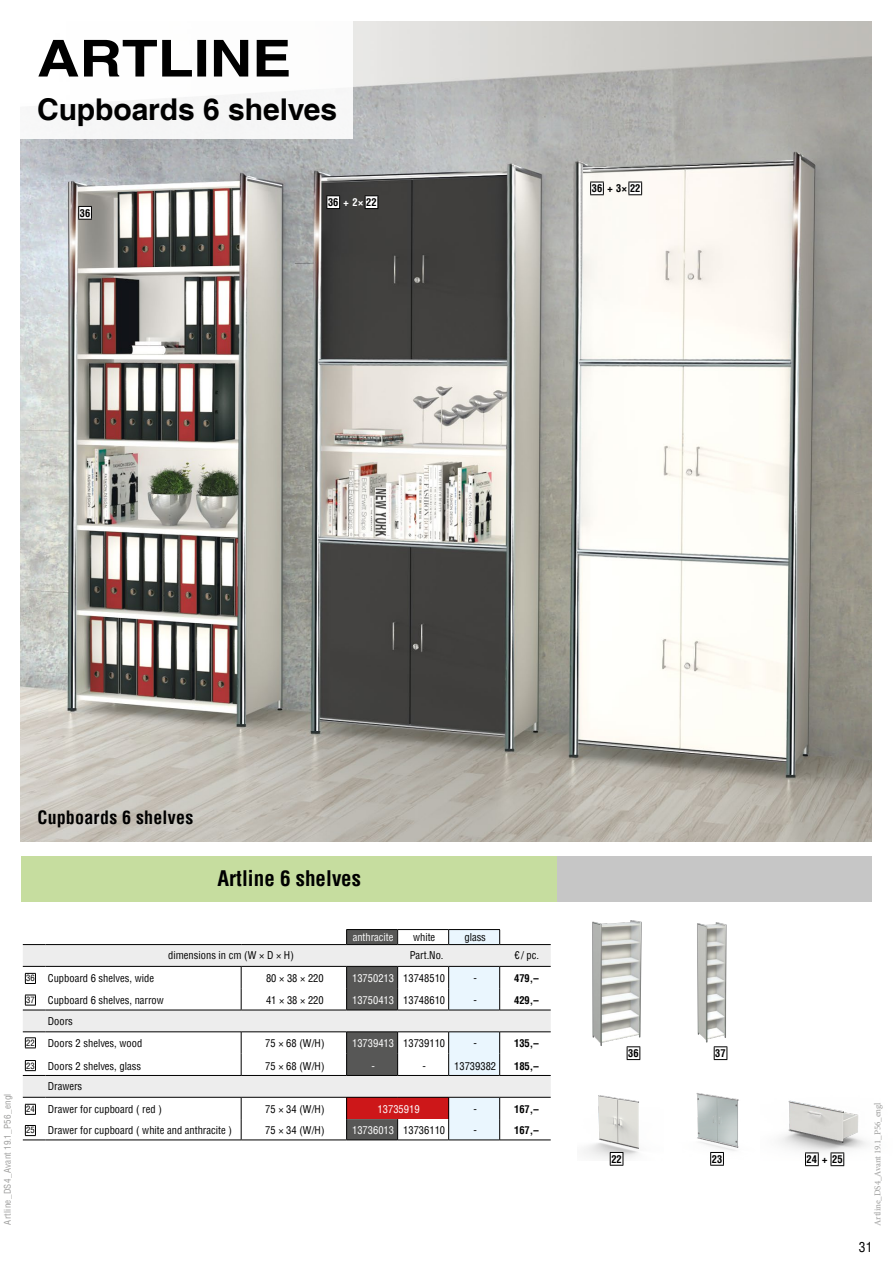
<style>
.page{position:relative;width:893px;height:1263px;background:#fff}
.page>*{position:absolute;margin:0;border:0;box-sizing:border-box;transform-origin:0 0}
.t1{font:700 51px "Helvetica";color:#000;scale:1.15 1}
.t2{font:700 30px "Helvetica";letter-spacing:-.005em;color:#000}
.t3{font:700 condensed 21px "Helvetica";color:#000}
.t4{font:700 condensed 18px "Helvetica";letter-spacing:.015em;color:#000}
.t5{font:condensed 13.5px "Helvetica";color:#000}
.t6{font:condensed 10.5px "Helvetica";color:#000}
.t7{font:condensed 10.5px "Helvetica";color:#fff}
.t8{font:700 condensed 10.5px "Helvetica";color:#000}
.t9{font:condensed 9px "Helvetica";letter-spacing:.03em;color:#9d9d9c}
.t10{font:9px "Minion Pro";letter-spacing:-.01em;color:#9d9d9c}
.t11{font:condensed 8.55px "Helvetica";color:#000}
.s1{color:#fff}
.s2{color:#000}
</style>
<div class="page">
<div style="left:21px;top:856px;width:850px;height:45px;background:#c6c6c6"></div>
<div style="left:21px;top:856px;width:536px;height:45px;background:#c6dd9f"></div>
<svg style="left:23px;top:945px;width:528px;height:152px"></svg>
<div style="left:347px;top:1097px;width:102px;height:22px;background:#cd1719"></div>
<hr style="left:398px;top:929px;width:51px;height:1px;background:#000">
<hr style="left:398px;top:966px;width:51px;height:1px;background:#000">
<hr style="left:500px;top:966px;width:51px;height:1px;background:#000">
<svg style="left:241px;top:967px;width:1px;height:43px"></svg>
<svg style="left:241px;top:1032px;width:1px;height:43px"></svg>
<svg style="left:241px;top:1098px;width:1px;height:41px"></svg>
<svg style="left:346px;top:929px;width:52px;height:211px;background:#8c7a79"></svg>
<svg style="left:448px;top:929px;width:52px;height:211px;background:#e1e9ee"></svg>
<svg style="left:23px;top:944px;width:23px;height:1px"></svg>
<hr style="left:46px;top:944px;width:195px;height:1px;background:#000">
<hr style="left:241px;top:944px;width:106px;height:1px;background:#000">
<hr style="left:347px;top:944px;width:51px;height:1px;background:#000">
<hr style="left:398px;top:944px;width:51px;height:1px;background:#000">
<hr style="left:449px;top:944px;width:51px;height:1px;background:#000">
<hr style="left:500px;top:944px;width:51px;height:1px;background:#000">
<svg style="left:23px;top:966px;width:23px;height:1px"></svg>
<hr style="left:46px;top:966px;width:195px;height:1px;background:#000">
<hr style="left:241px;top:966px;width:106px;height:1px;background:#000">
<hr style="left:449px;top:966px;width:51px;height:1px;background:#000">
<hr style="left:499px;top:1010px;width:52px;height:1px;background:#000">
<hr style="left:46px;top:1031px;width:195px;height:1px;background:#000">
<hr style="left:241px;top:1031px;width:106px;height:1px;background:#000">
<hr style="left:347px;top:1031px;width:51px;height:1px;background:#000">
<hr style="left:398px;top:1031px;width:51px;height:1px;background:#000">
<hr style="left:449px;top:1031px;width:51px;height:1px;background:#000">
<hr style="left:500px;top:1031px;width:51px;height:1px;background:#000">
<hr style="left:46px;top:1075px;width:195px;height:1px;background:#000">
<hr style="left:241px;top:1075px;width:106px;height:1px;background:#000">
<hr style="left:347px;top:1075px;width:51px;height:1px;background:#000">
<hr style="left:398px;top:1075px;width:51px;height:1px;background:#000">
<hr style="left:449px;top:1075px;width:51px;height:1px;background:#000">
<hr style="left:500px;top:1075px;width:51px;height:1px;background:#000">
<svg style="left:23px;top:1097px;width:23px;height:1px"></svg>
<hr style="left:46px;top:1097px;width:195px;height:1px;background:#000">
<hr style="left:241px;top:1097px;width:106px;height:1px;background:#000">
<hr style="left:347px;top:1097px;width:51px;height:1px;background:#000">
<hr style="left:398px;top:1097px;width:51px;height:1px;background:#000">
<hr style="left:449px;top:1097px;width:51px;height:1px;background:#000">
<hr style="left:500px;top:1097px;width:51px;height:1px;background:#000">
<hr style="left:347px;top:1140px;width:51px;height:1px;background:#000">
<hr style="left:398px;top:1140px;width:51px;height:1px;background:#000">
<hr style="left:449px;top:1140px;width:51px;height:1px;background:#000">
<hr style="left:500px;top:1140px;width:51px;height:1px;background:#000">
<hr style="left:46px;top:1010px;width:195px;height:1px;background:#000">
<hr style="left:241px;top:1010px;width:106px;height:1px;background:#000">
<hr style="left:347px;top:1010px;width:51px;height:1px;background:#000">
<hr style="left:398px;top:1010px;width:51px;height:1px;background:#000">
<hr style="left:449px;top:1010px;width:50px;height:1px;background:#000">
<hr style="left:46px;top:1139px;width:195px;height:1px;background:#000">
<hr style="left:241px;top:1139px;width:106px;height:1px;background:#000">
<svg style="left:25px;top:973px;width:11px;height:11px"></svg>
<svg style="left:23px;top:995px;width:23px;height:16px"></svg>
<svg style="left:23px;top:1031px;width:23px;height:18px"></svg>
<svg style="left:23px;top:1060px;width:23px;height:16px"></svg>
<svg style="left:25px;top:1104px;width:11px;height:11px"></svg>
<svg style="left:23px;top:1125px;width:23px;height:16px"></svg>
<img style="left:779px;top:1100px;width:88px;height:61px">
<img style="left:21px;top:21px;width:850px;height:821px">
<svg style="left:78px;top:206px;width:14px;height:14px"></svg>
<svg style="left:326px;top:195px;width:52px;height:14px"></svg>
<svg style="left:590px;top:182px;width:52px;height:13px"></svg>
<img style="left:696px;top:1093px;width:43px;height:58px">
<svg style="left:627px;top:1050px;width:13px;height:10px"></svg>
<svg style="left:710px;top:1152px;width:14px;height:14px"></svg>
<svg style="left:714px;top:1046px;width:14px;height:14px"></svg>
<svg style="left:805px;top:1152px;width:39px;height:14px"></svg>
<div style="left:0;top:0;width:353px;height:138px;background:#fff"></div>
<img style="left:592px;top:920px;width:50px;height:130px">
<img style="left:697px;top:922px;width:30px;height:121px">
<img style="left:584px;top:1095px;width:55px;height:65px">
<svg style="left:610px;top:1152px;width:14px;height:14px"></svg>
<h1 class="t1" style="left:37px;top:27px;width:222px">ARTLINE</h1>
<h2 class="t2" style="left:37px;top:91px;width:302px">Cupboards 6 shelves</h2>
<p class="t8" style="left:80px;top:206px;width:12px">36</p>
<p class="t8" style="left:328px;top:195px;width:50px">36 <span class="s1">+ 2×</span> 22</p>
<p class="t8" style="left:592px;top:181px;width:50px">36 + 3× 22</p>
<h3 class="t4" style="left:37px;top:805px;width:158px">Cupboards 6 shelves</h3>
<h3 class="t3" style="left:218px;top:865px;width:145px">Artline 6 shelves</h3>
<p class="t9" style="left:2px;top:1225px;width:133px;rotate:-90deg">Artline_DS4_Avant 19.1_P56_engl</p>
<p class="t7" style="left:353px;top:930px;width:42px">anthracite</p>
<p class="t6" style="left:413px;top:930px;width:24px">white</p>
<p class="t6" style="left:464px;top:930px;width:23px">glass</p>
<p class="t6" style="left:168px;top:949px;width:127px">dimensions in cm (W × D × H)</p>
<p class="t6" style="left:410px;top:949px;width:35px">Part.No.</p>
<p class="t6" style="left:514px;top:949px;width:26px">€ / pc.</p>
<p class="t11" style="left:26px;top:973px;width:10px">36</p>
<p class="t6" style="left:48px;top:972px;width:108px">Cupboard 6 shelves, wide</p>
<p class="t6" style="left:266px;top:972px;width:59px">80 × 38 × 220</p>
<p class="t7" style="left:352px;top:972px;width:95px">13750213 <span class="s2">13748510</span></p>
<p class="t6" style="left:473px;top:972px;width:5px">-</p>
<p class="t8" style="left:514px;top:971px;width:26px">479,–</p>
<p class="t11" style="left:26px;top:994px;width:10px">37</p>
<p class="t6" style="left:48px;top:993px;width:118px">Cupboard 6 shelves, narrow</p>
<p class="t6" style="left:266px;top:993px;width:59px">41 × 38 × 220</p>
<p class="t7" style="left:352px;top:993px;width:95px">13750413 <span class="s2">13748610</span></p>
<p class="t6" style="left:473px;top:993px;width:5px">-</p>
<p class="t8" style="left:514px;top:993px;width:26px">429,–</p>
<p class="t6" style="left:48px;top:1014px;width:27px">Doors</p>
<p class="t11" style="left:26px;top:1037px;width:10px">22</p>
<p class="t6" style="left:48px;top:1036px;width:96px">Doors 2 shelves, wood</p>
<p class="t6" style="left:265px;top:1036px;width:61px">75 × 68 (W/H)</p>
<p class="t7" style="left:352px;top:1036px;width:95px">13739413 <span class="s2">13739110</span></p>
<p class="t6" style="left:473px;top:1036px;width:5px">-</p>
<p class="t8" style="left:514px;top:1036px;width:26px">135,–</p>
<p class="t11" style="left:26px;top:1060px;width:10px">23</p>
<p class="t6" style="left:48px;top:1059px;width:95px">Doors 2 shelves, glass</p>
<p class="t6" style="left:265px;top:1059px;width:61px">75 × 68 (W/H)</p>
<p class="t7" style="left:371px;top:1059px;width:5px">-</p>
<p class="t6" style="left:422px;top:1059px;width:5px">-</p>
<p class="t6" style="left:454px;top:1059px;width:43px">13739382</p>
<p class="t8" style="left:514px;top:1059px;width:26px">185,–</p>
<p class="t6" style="left:48px;top:1080px;width:36px">Drawers</p>
<p class="t11" style="left:26px;top:1103px;width:10px">24</p>
<p class="t6" style="left:48px;top:1102px;width:115px">Drawer for cupboard ( red )</p>
<p class="t6" style="left:265px;top:1102px;width:61px">75 × 34 (W/H)</p>
<p class="t7" style="left:378px;top:1102px;width:43px">13735919</p>
<p class="t6" style="left:473px;top:1102px;width:5px">-</p>
<p class="t8" style="left:514px;top:1102px;width:26px">167,–</p>
<p class="t11" style="left:26px;top:1125px;width:10px">25</p>
<p class="t6" style="left:48px;top:1124px;width:185px">Drawer for cupboard ( white and anthracite )</p>
<p class="t6" style="left:265px;top:1124px;width:61px">75 × 34 (W/H)</p>
<p class="t7" style="left:352px;top:1124px;width:95px">13736013 <span class="s2">13736110</span></p>
<p class="t6" style="left:473px;top:1124px;width:5px">-</p>
<p class="t8" style="left:514px;top:1124px;width:26px">167,–</p>
<p class="t8" style="left:628px;top:1046px;width:12px">36</p>
<p class="t8" style="left:611px;top:1152px;width:12px">22</p>
<p class="t8" style="left:715px;top:1046px;width:12px">37</p>
<p class="t8" style="left:712px;top:1152px;width:12px">23</p>
<p class="t8" style="left:807px;top:1152px;width:38px">24 + 25</p>
<p class="t10" style="left:871px;top:1226px;width:125px;rotate:-90deg">Artline_DS4_Avant 19.1_P56_engl</p>
<p class="t5" style="left:859px;top:1238px;width:15px">31</p>
</div>
